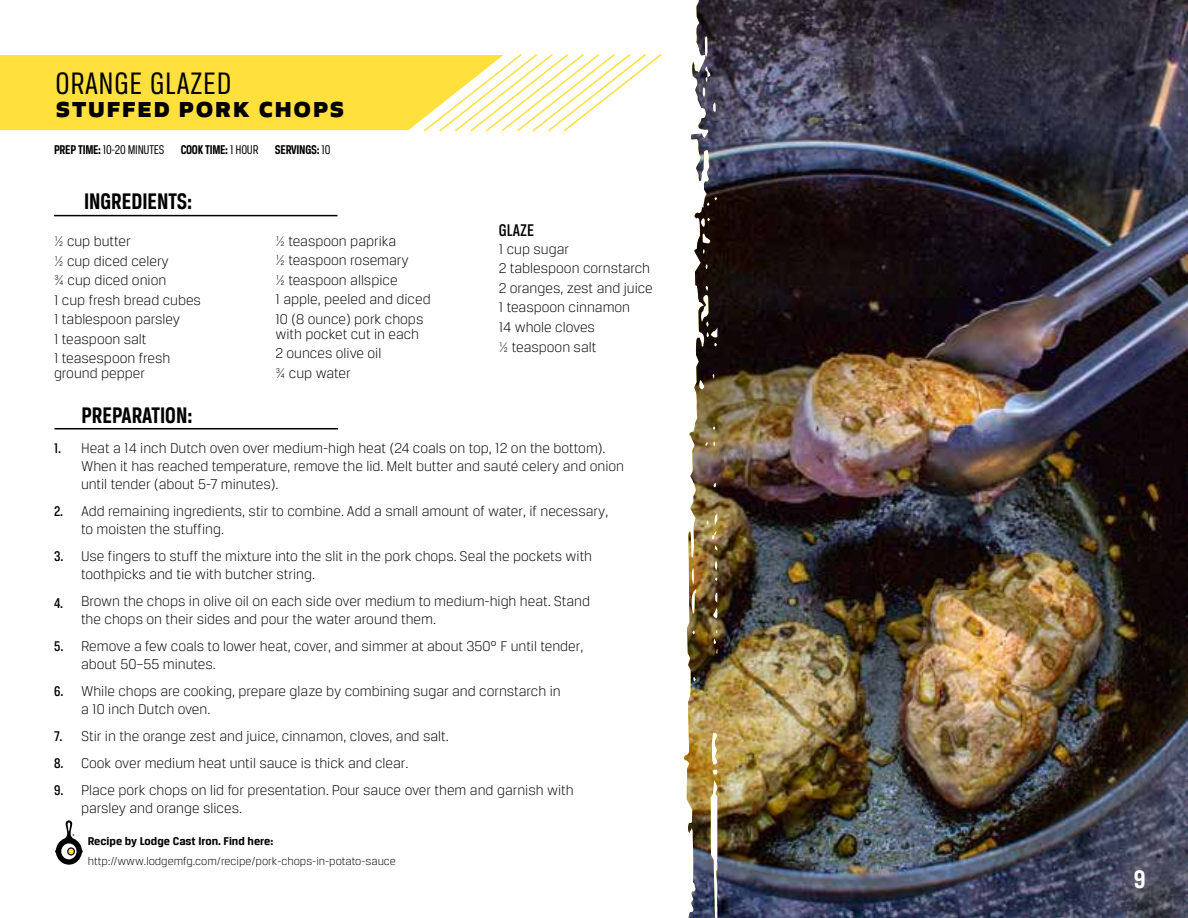
<style>
.page{position:relative;width:1188px;height:918px;background:#fff}
.page>*{position:absolute;margin:0;border:0;box-sizing:border-box;transform-origin:0 0}
.t1{font:33px "Breuer Condensed";letter-spacing:.02em;color:#000}
.t2{font:700 30px "Apex New";letter-spacing:.04em;color:#000}
.t3{font:700 27px "Breuer Condensed";color:#fff}
.t4{font:700 24px "Breuer Condensed";color:#000}
.t5{font:500 18px "Breuer Condensed";color:#000}
.t6{font:300 15px/19.5px "Breuer Text";color:#000}
.t7{font:500 15px/27px "Breuer Condensed";color:#000;text-align:justify}
.t8{font:700 13.5px "Breuer Condensed";letter-spacing:-.02em;color:#000}
.t9{font:300 12px "Breuer Text";color:#000}
.t10{font:700 12px "Breuer Text";color:#000}
.s1{font-weight:400}
.s2{color:#fff}
</style>
<div class="page">
<svg style="left:0;top:54px;width:662px;height:78px"></svg>
<img style="left:684px;top:0;width:504px;height:918px">
<img style="left:688px;top:0;width:21px;height:608px">
<hr style="left:54px;top:215px;width:284px;height:1px;background:#000">
<hr style="left:54px;top:428px;width:284px;height:1px;background:#000">
<svg style="left:55px;top:820px;width:28px;height:45px"></svg>
<h1 class="t1" style="left:56px;top:66px;width:177px">ORANGE GLAZED</h1>
<h2 class="t2" style="left:56px;top:84px;width:291px">stuffed pork chops</h2>
<p class="t8" style="left:54px;top:142px;width:278px">PREP TIME: <span class="s1">10-20 MINUTES</span> <span class="s2">//</span> COOK TIME: <span class="s1">1 HOUR</span> <span class="s2">//</span> SERVINGS: <span class="s1">10</span></p>
<h3 class="t4" style="left:84px;top:188px;width:110px">INGREDIENTS:</h3>
<p class="t6" style="left:54px;top:232px;width:149px">½ cup butter<br>½ cup diced celery<br>¾ cup diced onion<br>1 cup fresh bread cubes<br>1 tablespoon parsley<br>1 teaspoon salt<br>1 teasespoon fresh</p>
<p class="t6" style="left:54px;top:364px;width:93px">ground pepper</p>
<h3 class="t4" style="left:81px;top:402px;width:113px">PREPARATION:</h3>
<p class="t6" style="left:275px;top:231px;width:157px">½ teaspoon paprika<br>½ teaspoon rosemary<br>½ teaspoon allspice<br>1 apple, peeled and diced<br>10 (8 ounce) pork chops</p>
<p class="t6" style="left:275px;top:324px;width:145px">with pocket cut in each<br>2 ounces olive oil<br>¾ cup water</p>
<p class="t5" style="left:499px;top:220px;width:37px">GLAZE</p>
<p class="t6" style="left:499px;top:239px;width:156px">1 cup sugar<br>2 tablespoon cornstarch<br>2 oranges, zest and juice<br>1 teaspoon cinnamon<br>14 whole cloves<br>½ teaspoon salt</p>
<p class="t7" style="left:54px;top:435px;width:9px">1.</p>
<p class="t7" style="left:54px;top:498px;width:11px">2.</p>
<p class="t7" style="left:54px;top:543px;width:11px">3.</p>
<p class="t7" style="left:54px;top:589px;width:11px">4.</p>
<p class="t7" style="left:54px;top:633px;width:11px">5.</p>
<p class="t7" style="left:54px;top:678px;width:11px">6.</p>
<p class="t7" style="left:54px;top:723px;width:11px">7.<br>8.<br>9.</p>
<p class="t6" style="left:81px;top:439px;width:545px;line-height:18px">Heat a 14 inch Dutch oven over medium-high heat (24 coals on top, 12 on the bottom).<br>When it has reached temperature, remove the lid. Melt butter and sauté celery and onion until tender (about 5-7 minutes).</p>
<p class="t6" style="left:81px;top:502px;width:529px;line-height:18px">Add remaining ingredients, stir to combine. Add a small amount of water, if necessary, to moisten the stuffing.</p>
<p class="t6" style="left:81px;top:547px;width:513px;line-height:18px">Use fingers to stuff the mixture into the slit in the pork chops. Seal the pockets with toothpicks and tie with butcher string.</p>
<p class="t6" style="left:81px;top:592px;width:511px;line-height:18px">Brown the chops in olive oil on each side over medium to medium-high heat. Stand the chops on their sides and pour the water around them.</p>
<p class="t6" style="left:81px;top:637px;width:504px;line-height:18px">Remove a few coals to lower heat, cover, and simmer at about 350° F until tender, about 50–55 minutes.</p>
<p class="t6" style="left:81px;top:682px;width:481px;line-height:18px">While chops are cooking, prepare glaze by combining sugar and cornstarch in a 10 inch Dutch oven.</p>
<p class="t6" style="left:81px;top:723px;width:494px;line-height:27px">Stir in the orange zest and juice, cinnamon, cloves, and salt.<br>Cook over medium heat until sauce is thick and clear.<br>Place pork chops on lid for presentation. Pour sauce over them and garnish with</p>
<p class="t6" style="left:81px;top:798px;width:163px">parsley and orange slices.</p>
<p class="t10" style="left:88px;top:835px;width:187px">Recipe by Lodge Cast Iron. Find here:</p>
<p class="t9" style="left:88px;top:854px;width:310px">http://www.lodgemfg.com/recipe/pork-chops-in-potato-sauce</p>
<h3 class="t3" style="left:1134px;top:864px;width:13px">9</h3>
</div>
